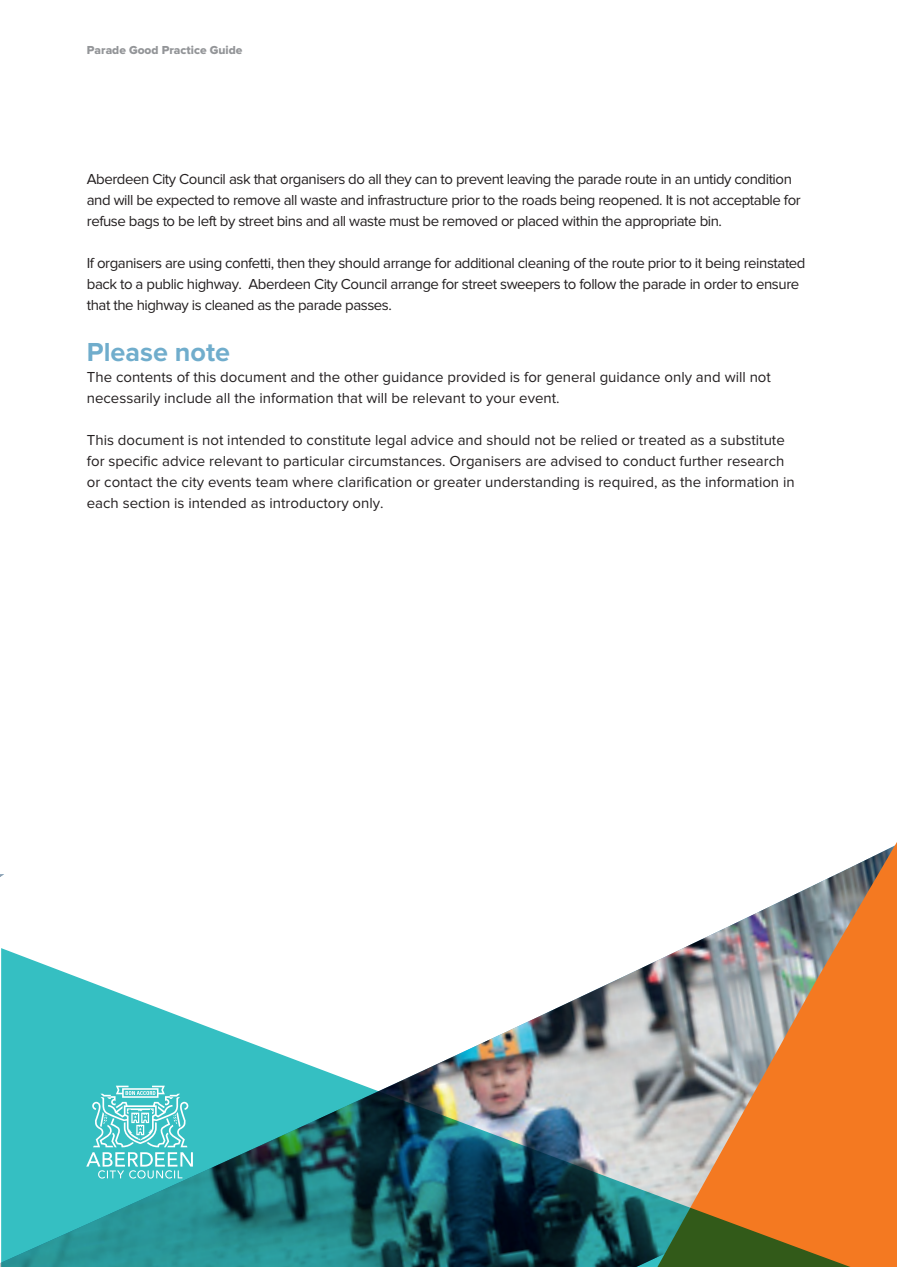
<style>
.page{position:relative;width:897px;height:1267px;background:#fff}
.page>*{position:absolute;margin:0;border:0;box-sizing:border-box;transform-origin:0 0}
.t1{font:700 27px "Proxima Nova";color:#70adcc}
.t2{font:15px/21px "Proxima Nova";letter-spacing:-.03em;color:#231f20}
.t3{font:15px/21px "Proxima Nova";color:#231f20}
.t4{font:12px "Proxima Nova Extrabld";color:#939598}
</style>
<div class="page">
<svg style="left:717px;top:844px;width:179px;height:420px"></svg>
<img style="left:1px;top:932px;width:893px;height:334px">
<svg style="left:86px;top:1085px;width:107px;height:93px;background:#67ced1"></svg>
<p class="t4" style="left:87px;top:43px;width:157px">Parade Good Practice Guide</p>
<p class="t2" style="left:87px;top:168px;width:715px">Aberdeen City Council ask that organisers do all they can to prevent leaving the parade route in an untidy condition and will be expected to remove all waste and infrastructure prior to the roads being reopened. It is not acceptable for refuse bags to be left by street bins and all waste must be removed or placed within the appropriate bin.</p>
<p class="t2" style="left:87px;top:252px;width:720px">If organisers are using confetti, then they should arrange for additional cleaning of the route prior to it being reinstated back to a public highway. Aberdeen City Council arrange for street sweepers to follow the parade in order to ensure that the highway is cleaned as the parade passes.</p>
<h1 class="t1" style="left:87px;top:336px;width:145px">Please note</h1>
<p class="t3" style="left:87px;top:366px;width:685px">The contents of this document and the other guidance provided is for general guidance only and will not necessarily include all the information that will be relevant to your event.</p>
<p class="t3" style="left:87px;top:429px;width:709px">This document is not intended to constitute legal advice and should not be relied or treated as a substitute for specific advice relevant to particular circumstances. Organisers are advised to conduct further research or contact the city events team where clarification or greater understanding is required, as the information in each section is intended as introductory only.</p>
</div>
